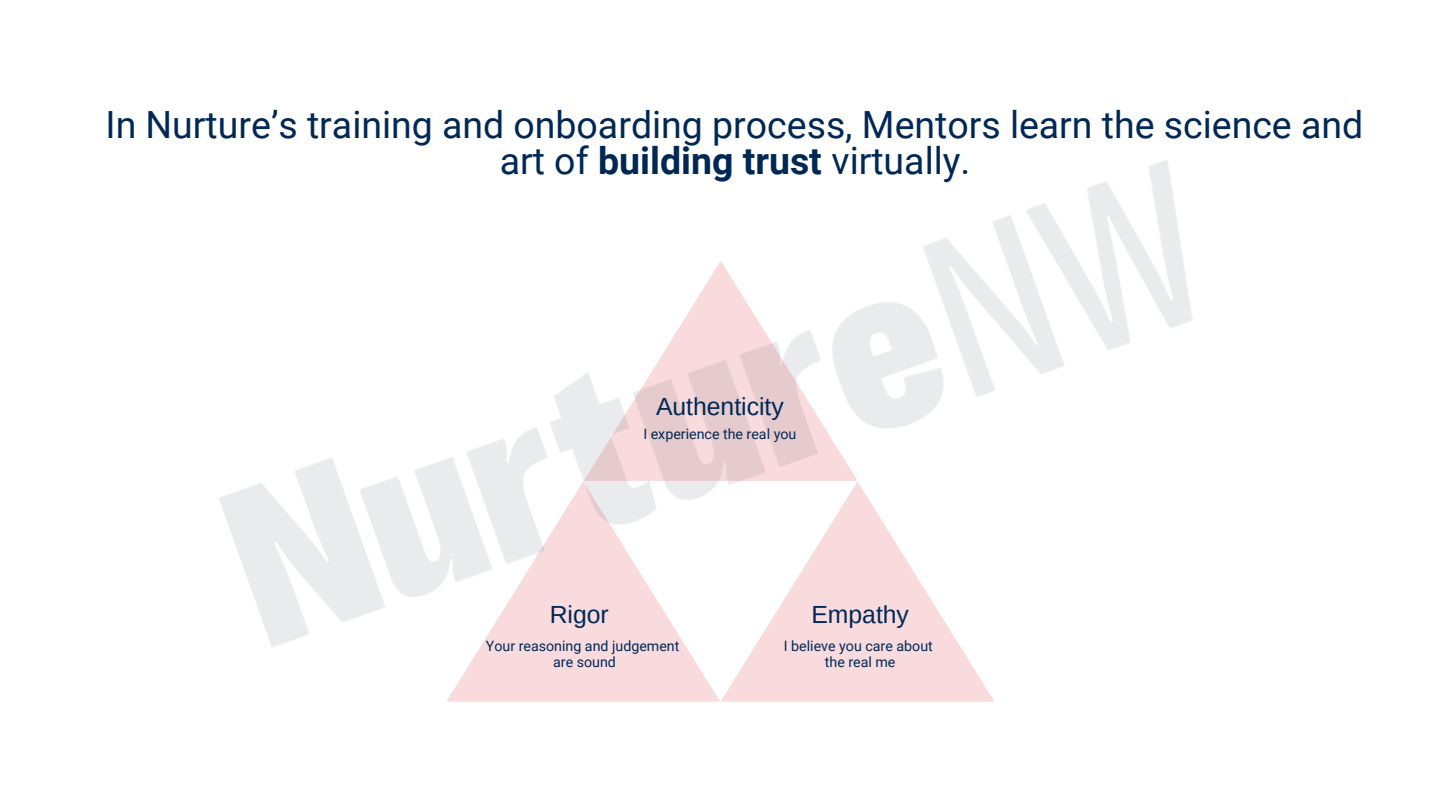
<style>
.page{position:relative;width:1440px;height:810px;background:#fff}
.page>*{position:absolute;margin:0;border:0;box-sizing:border-box;transform-origin:0 0}
.t1{font:37.5px/36px "Roboto";color:#002855;text-align:center}
.t2{font:24.8px "Arimo";color:#002855}
.t3{font:14.2px "Roboto";color:#002855}
.s1{font-weight:700}
</style>
<div class="page">
<svg style="left:446px;top:651px;width:274px;height:51px;background:#f9dfe1"></svg>
<svg style="left:721px;top:651px;width:273px;height:51px;background:#f9dfe0"></svg>
<img style="left:219px;top:160px;width:973px;height:491px">
<p class="t1" style="left:106px;top:107px;width:1259px">In Nurture’s training and onboarding process, Mentors learn the science and art of <span class="s1">building trust</span> virtually.</p>
<p class="t2" style="left:656px;top:392px;width:129px">Authenticity</p>
<p class="t3" style="left:643px;top:425px;width:154px">I experience the real you</p>
<p class="t2" style="left:550px;top:600px;width:61px">Rigor</p>
<p class="t2" style="left:811px;top:600px;width:99px">Empathy</p>
<p class="t3" style="left:486px;top:637px;width:195px">Your reasoning and judgement</p>
<p class="t3" style="left:553px;top:654px;width:64px">are sound</p>
<p class="t3" style="left:784px;top:637px;width:150px">I believe you care about</p>
<p class="t3" style="left:825px;top:654px;width:72px">the real me</p>
</div>
